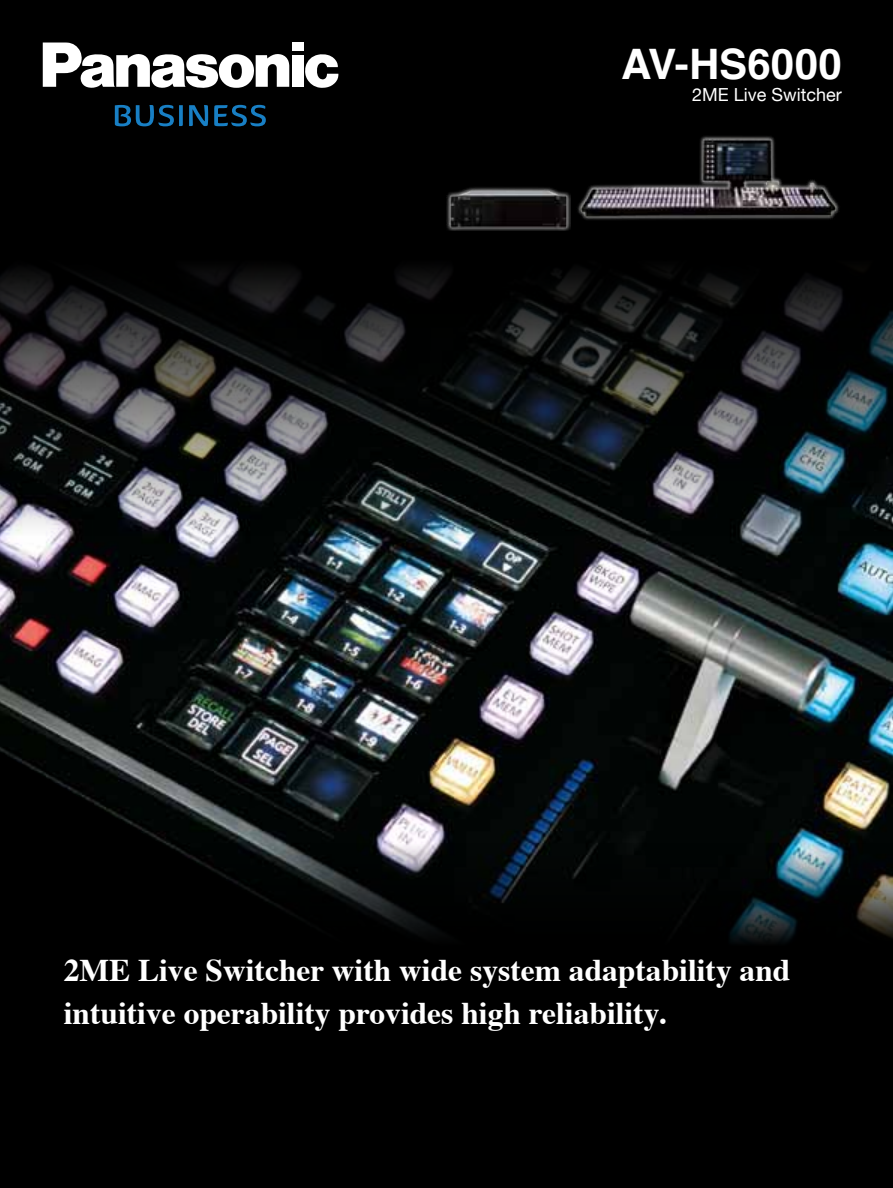
<style>
.page{position:relative;width:893px;height:1188px;background:#000}
.page>*{position:absolute;margin:0;border:0;box-sizing:border-box;transform-origin:0 0}
.t1{font:700 42px "Helvetica";letter-spacing:.005em;color:#fff}
.t2{font:700 31.5px/43.7px "Times";color:#fff}
.t3{font:18px "Helvetica Neue";color:#fff}
</style>
<div class="page">
<img style="left:577px;top:136px;width:262px;height:84px">
<img style="left:446px;top:187px;width:124px;height:44px">
<img style="left:0;top:535px;width:893px;height:308px">
<svg style="left:0;top:270px;width:893px;height:265px"></svg>
<svg style="left:305px;top:54px;width:34px;height:34px"></svg>
<div style="left:292px;top:43px;width:11px;height:8px;background:#fff"></div>
<div style="left:292px;top:55px;width:11px;height:32px;background:#fff"></div>
<svg style="left:43px;top:43px;width:246px;height:45px"></svg>
<svg style="left:115px;top:105px;width:68px;height:21px"></svg>
<svg style="left:189px;top:105px;width:19px;height:21px"></svg>
<svg style="left:214px;top:105px;width:52px;height:21px"></svg>
<h1 class="t1" style="left:621px;top:30px;width:222px">AV-HS6000</h1>
<p class="t3" style="left:692px;top:84px;width:151px">2ME Live Switcher</p>
<p class="t2" style="left:64px;top:945px;width:728px">2ME Live Switcher with wide system adaptability and intuitive operability provides high reliability.</p>
</div>
